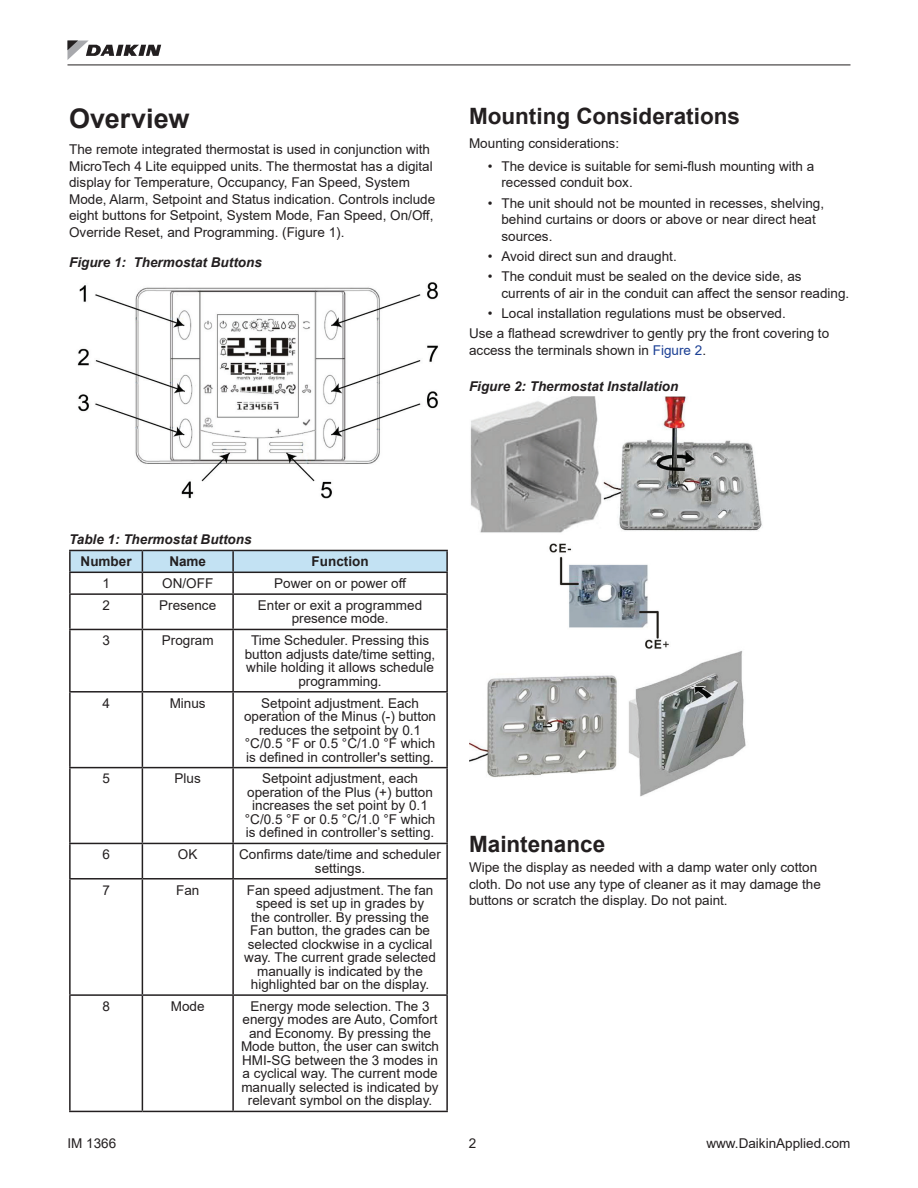
<style>
.page{position:relative;width:918px;height:1188px;background:#fff}
.page>*{position:absolute;margin:0;border:0;box-sizing:border-box;transform-origin:0 0}
.t1{font:700 27px "Arial";color:#231f20}
.t2{font:700 22.5px "Arial";color:#231f20}
.t3{font:13.5px/13.5px "Arial";color:#231f20;text-align:center}
.t4{font:italic 700 13.5px "Arial";color:#231f20}
.t5{font:700 13.5px "Arial";color:#231f20}
.s1{color:#1b3f94}
</style>
<div class="page">
<svg style="left:67px;top:41px;width:94px;height:19px"></svg>
<hr style="left:68px;top:65px;width:782px;height:1px;background:#231f20">
<img style="left:77px;top:282px;width:362px;height:217px">
<hr style="left:69px;top:550px;width:73px;height:1px;background:#231f20">
<hr style="left:69px;top:551px;width:2px;height:21px;background:#231f20">
<hr style="left:233px;top:550px;width:215px;height:1px;background:#231f20">
<hr style="left:446px;top:551px;width:2px;height:21px;background:#231f20">
<hr style="left:69px;top:572px;width:73px;height:1px;background:#231f20">
<hr style="left:69px;top:573px;width:2px;height:20px;background:#231f20">
<svg style="left:70px;top:550px;width:377px;height:43px"></svg>
<hr style="left:233px;top:572px;width:215px;height:1px;background:#231f20">
<hr style="left:232px;top:573px;width:2px;height:20px;background:#231f20">
<hr style="left:446px;top:573px;width:2px;height:20px;background:#231f20">
<hr style="left:69px;top:593px;width:73px;height:2px;background:#231f20">
<hr style="left:69px;top:595px;width:2px;height:34px;background:#231f20">
<hr style="left:142px;top:593px;width:91px;height:2px;background:#231f20">
<hr style="left:142px;top:595px;width:1px;height:34px;background:#231f20">
<hr style="left:233px;top:593px;width:215px;height:2px;background:#231f20">
<hr style="left:232px;top:595px;width:2px;height:34px;background:#231f20">
<hr style="left:446px;top:595px;width:2px;height:34px;background:#231f20">
<hr style="left:69px;top:629px;width:73px;height:1px;background:#231f20">
<hr style="left:69px;top:630px;width:2px;height:61px;background:#231f20">
<hr style="left:142px;top:629px;width:91px;height:1px;background:#231f20">
<hr style="left:142px;top:630px;width:1px;height:61px;background:#231f20">
<hr style="left:233px;top:629px;width:215px;height:1px;background:#231f20">
<hr style="left:232px;top:630px;width:2px;height:61px;background:#231f20">
<hr style="left:446px;top:630px;width:2px;height:61px;background:#231f20">
<hr style="left:69px;top:691px;width:73px;height:2px;background:#231f20">
<hr style="left:69px;top:693px;width:2px;height:74px;background:#231f20">
<hr style="left:142px;top:691px;width:91px;height:2px;background:#231f20">
<hr style="left:142px;top:693px;width:1px;height:74px;background:#231f20">
<hr style="left:233px;top:691px;width:215px;height:2px;background:#231f20">
<hr style="left:232px;top:693px;width:2px;height:74px;background:#231f20">
<hr style="left:446px;top:693px;width:2px;height:74px;background:#231f20">
<hr style="left:69px;top:767px;width:73px;height:1px;background:#231f20">
<hr style="left:69px;top:768px;width:2px;height:75px;background:#231f20">
<hr style="left:142px;top:767px;width:91px;height:1px;background:#231f20">
<hr style="left:142px;top:768px;width:1px;height:75px;background:#231f20">
<hr style="left:233px;top:767px;width:215px;height:1px;background:#231f20">
<hr style="left:232px;top:768px;width:2px;height:75px;background:#231f20">
<hr style="left:446px;top:768px;width:2px;height:75px;background:#231f20">
<hr style="left:69px;top:843px;width:73px;height:1px;background:#231f20">
<hr style="left:69px;top:844px;width:2px;height:34px;background:#231f20">
<hr style="left:142px;top:843px;width:91px;height:1px;background:#231f20">
<hr style="left:142px;top:844px;width:1px;height:34px;background:#231f20">
<hr style="left:233px;top:843px;width:215px;height:1px;background:#231f20">
<hr style="left:232px;top:844px;width:2px;height:34px;background:#231f20">
<hr style="left:446px;top:844px;width:2px;height:34px;background:#231f20">
<hr style="left:69px;top:878px;width:73px;height:2px;background:#231f20">
<hr style="left:69px;top:880px;width:2px;height:114px;background:#231f20">
<hr style="left:142px;top:878px;width:91px;height:2px;background:#231f20">
<hr style="left:142px;top:880px;width:1px;height:114px;background:#231f20">
<hr style="left:233px;top:878px;width:215px;height:2px;background:#231f20">
<hr style="left:232px;top:880px;width:2px;height:114px;background:#231f20">
<hr style="left:446px;top:880px;width:2px;height:114px;background:#231f20">
<hr style="left:69px;top:994px;width:73px;height:2px;background:#231f20">
<hr style="left:69px;top:996px;width:2px;height:115px;background:#231f20">
<hr style="left:142px;top:994px;width:91px;height:2px;background:#231f20">
<hr style="left:142px;top:996px;width:1px;height:115px;background:#231f20">
<hr style="left:233px;top:994px;width:215px;height:2px;background:#231f20">
<hr style="left:232px;top:996px;width:2px;height:115px;background:#231f20">
<hr style="left:446px;top:996px;width:2px;height:115px;background:#231f20">
<hr style="left:69px;top:1111px;width:73px;height:1px;background:#231f20">
<hr style="left:142px;top:1111px;width:91px;height:1px;background:#231f20">
<hr style="left:233px;top:1111px;width:215px;height:1px;background:#231f20">
<img style="left:469px;top:397px;width:294px;height:400px">
<h1 class="t1" style="left:69px;top:99px;width:122px">Overview</h1>
<p class="t3" style="left:69px;top:141px;width:368px;line-height:16.5px;text-align:left">The remote integrated thermostat is used in conjunction with MicroTech 4 Lite equipped units. The thermostat has a digital display for Temperature, Occupancy, Fan Speed, System Mode, Alarm, Setpoint and Status indication. Controls include eight buttons for Setpoint, System Mode, Fan Speed, On/Off, Override Reset, and Programming. (Figure 1).</p>
<p class="t4" style="left:69px;top:253px;width:194px">Figure 1: Thermostat Buttons</p>
<h2 class="t2" style="left:469px;top:101px;width:272px">Mounting Considerations</h2>
<p class="t3" style="left:469px;top:136px;width:152px">Mounting considerations:</p>
<p class="t3" style="left:501px;top:158px;width:314px;line-height:16.5px;text-align:left;text-indent:-14px">• The device is suitable for semi-flush mounting with a recessed conduit box.</p>
<p class="t3" style="left:501px;top:195px;width:324px;line-height:16.5px;text-align:left;text-indent:-14px">• The unit should not be mounted in recesses, shelving, behind curtains or doors or above or near direct heat sources.</p>
<p class="t3" style="left:488px;top:249px;width:188px">• Avoid direct sun and draught.</p>
<p class="t3" style="left:501px;top:268px;width:349px;line-height:16.5px;text-align:left;text-indent:-14px">• The conduit must be sealed on the device side, as currents of air in the conduit can affect the sensor reading.</p>
<p class="t3" style="left:469px;top:303px;width:362px;line-height:20.2px;text-align:left;text-indent:19px">• Local installation regulations must be observed.<br>Use a flathead screwdriver to gently pry the front covering to</p>
<p class="t3" style="left:469px;top:343px;width:236px">access the terminals shown in <span class="s1">Figure 2</span>.</p>
<p class="t4" style="left:469px;top:378px;width:211px">Figure 2: Thermostat Installation</p>
<p class="t4" style="left:69px;top:530px;width:184px">Table 1: Thermostat Buttons</p>
<p class="t5" style="left:81px;top:552px;width:53px">Number</p>
<p class="t5" style="left:169px;top:552px;width:38px">Name</p>
<p class="t5" style="left:312px;top:552px;width:58px">Function</p>
<p class="t3" style="left:102px;top:577px;width:9px">1</p>
<p class="t3" style="left:162px;top:577px;width:53px">ON/OFF</p>
<p class="t3" style="left:274px;top:577px;width:134px">Power on or power off</p>
<p class="t3" style="left:102px;top:598px;width:9px">2</p>
<p class="t3" style="left:159px;top:598px;width:59px">Presence</p>
<p class="t3" style="left:258px;top:598px;width:166px">Enter or exit a programmed presence mode.</p>
<p class="t3" style="left:102px;top:634px;width:9px">3</p>
<p class="t3" style="left:162px;top:634px;width:53px">Program</p>
<p class="t3" style="left:245px;top:634px;width:192px">Time Scheduler. Pressing this button adjusts date/time setting, while holding it allows schedule programming.</p>
<p class="t3" style="left:102px;top:696px;width:9px">4</p>
<p class="t3" style="left:170px;top:696px;width:38px">Minus</p>
<p class="t3" style="left:244px;top:696px;width:194px">Setpoint adjustment. Each operation of the Minus (-) button reduces the setpoint by 0. 1 °C/0.5 °F or 0.5 °C/1.0 °F which is defined in controller's setting.</p>
<p class="t3" style="left:102px;top:772px;width:9px">5</p>
<p class="t3" style="left:175px;top:772px;width:28px">Plus</p>
<p class="t3" style="left:245px;top:772px;width:192px">Setpoint adjustment, each operation of the Plus (+) button increases the set point by 0. 1 °C/0.5 °F or 0.5 °C/1.0 °F which is defined in controller’s setting.</p>
<p class="t3" style="left:102px;top:848px;width:9px">6</p>
<p class="t3" style="left:178px;top:848px;width:21px">OK</p>
<p class="t3" style="left:239px;top:848px;width:203px">Confirms date/time and scheduler settings.</p>
<p class="t3" style="left:102px;top:883px;width:9px">7</p>
<p class="t3" style="left:176px;top:883px;width:25px">Fan</p>
<p class="t3" style="left:244px;top:883px;width:193px">Fan speed adjustment. The fan speed is set up in grades by<br>the controller. By pressing the<br>Fan button, the grades can be selected clockwise in a cyclical way. The current grade selected manually is indicated by the highlighted bar on the display.</p>
<p class="t3" style="left:102px;top:999px;width:9px">8</p>
<p class="t3" style="left:171px;top:999px;width:35px">Mode</p>
<p class="t3" style="left:241px;top:999px;width:200px">Energy mode selection. The 3 energy modes are Auto, Comfort and Economy. By pressing the<br>Mode button, the user can switch<br>HMI-SG between the 3 modes in a cyclical way. The current mode manually selected is indicated by relevant symbol on the display.</p>
<h2 class="t2" style="left:469px;top:828px;width:138px">Maintenance</h2>
<p class="t3" style="left:469px;top:859px;width:353px;line-height:16.5px;text-align:left">Wipe the display as needed with a damp water only cotton cloth. Do not use any type of cleaner as it may damage the buttons or scratch the display. Do not paint.</p>
<p class="t3" style="left:68px;top:1136px;width:50px">IM 1366</p>
<p class="t3" style="left:469px;top:1136px;width:9px">2</p>
<p class="t3" style="left:706px;top:1136px;width:146px">www. DaikinApplied.com</p>
</div>
